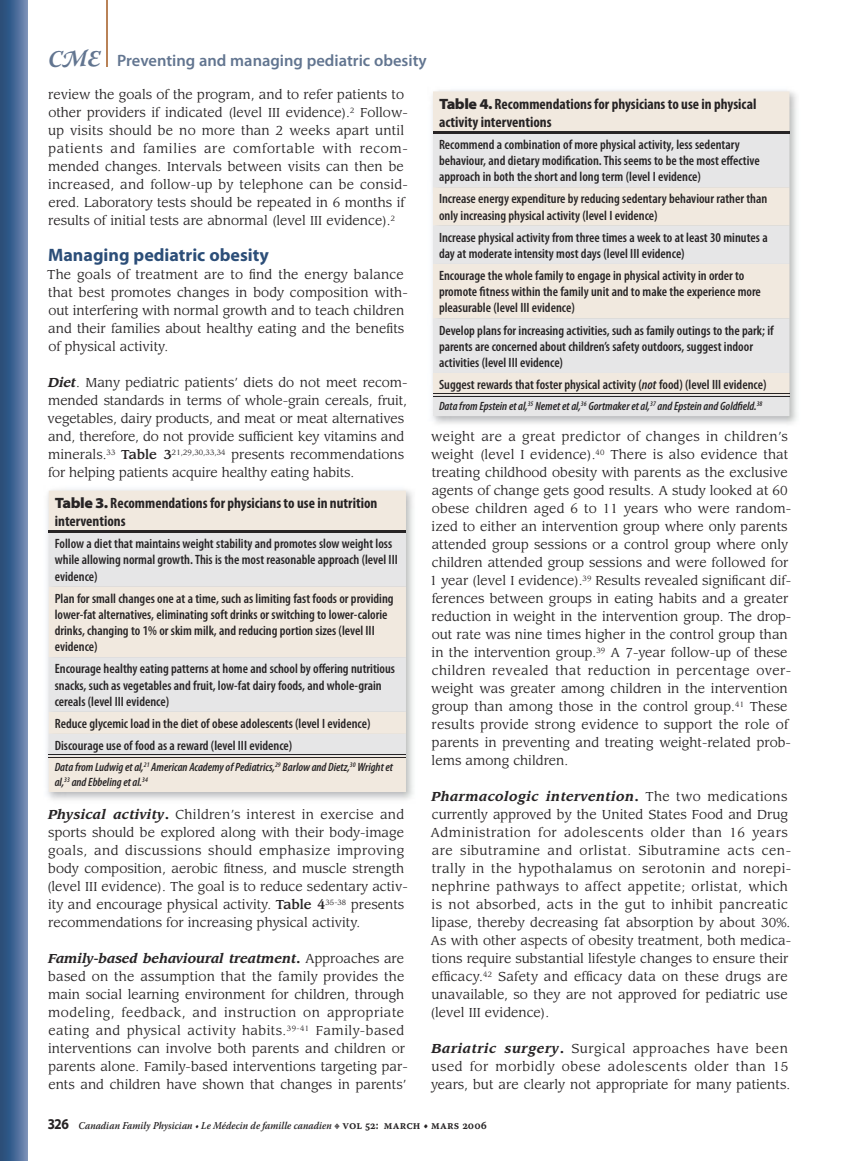
<style>
.page{position:relative;width:851px;height:1161px;background:#fff}
.page>*{position:absolute;margin:0;border:0;box-sizing:border-box;transform-origin:0 0}
.t1{font:700 18px "Myriad Pro";color:#2c4e78}
.t2{font:600 16.5px "Myriad Pro";color:#627590}
.t3{font:700 condensed 15px/18px "Myriad Pro";color:#272425}
.t4{font:600 condensed 13.5px/16.2px "Myriad Pro";color:#272425}
.t5{font:12.75px/18px "Leawood";color:#272425}
.t6{font:12.75px/18px "Leawood";letter-spacing:.04em;color:#272425}
.t7{font:italic 600 condensed 12px/15px "Myriad Pro";color:#272425}
.t8{font:italic 600 10.5px "Warnock Pro";color:#272425;scale:.9 1}
.s1{font-family:"Warnock Pro";font-weight:700;font-style:italic;font-size:22.5px}
.s2{font-weight:700;font-style:italic}
.s3{font-weight:500}
.s4{font-weight:900;font-stretch:semi-expanded}
.s5{font-style:italic}
.s6{font-weight:700}
.s7{font-family:"Myriad Pro";font-weight:700;font-style:normal;font-size:15px}
.s8{font-family:"Warnock Pro Capt";font-weight:400;font-style:normal;font-size:12px}
.s9{font-family:"Warnock Pro Semibold Capt";font-weight:400;font-style:normal;font-size:12px}
</style>
<div class="page">
<svg style="left:0;top:0;width:27px;height:1161px;background:#456793"></svg>
<hr style="left:106px;top:0;width:2px;height:67px;background:#b98257">
<img style="left:47px;top:489px;width:366px;height:311px">
<div style="left:49px;top:491px;width:357px;height:301px;background:#f1e9df"></div>
<svg style="left:49px;top:533px;width:357px;height:223px;background:#eae7e3"></svg>
<hr style="left:49px;top:754px;width:357px;height:1px;background:#272425">
<hr style="left:49px;top:757px;width:357px;height:1px;background:#272425">
<hr style="left:49px;top:530px;width:357px;height:3px;background:#272425">
<img style="left:432px;top:90px;width:365px;height:334px">
<div style="left:433px;top:92px;width:356px;height:39px;background:#f1e9df"></div>
<svg style="left:433px;top:134px;width:356px;height:282px;background:#e9e6e2"></svg>
<hr style="left:433px;top:394px;width:356px;height:1px;background:#272425">
<hr style="left:433px;top:396px;width:356px;height:1px;background:#272425">
<hr style="left:433px;top:131px;width:356px;height:3px;background:#272425">
<p class="t2" style="left:48px;top:51px;width:380px"><span class="s1">CME</span> Preventing and managing pediatric obesity</p>
<p class="t5" style="left:48px;top:86px;width:361px">review the goals of the program, and to refer patients to other providers if indicated (level III evidence).<sup>2</sup> Follow&shy;up visits should be no more than 2 weeks apart until patients and families are comfortable with recom&shy;mended changes. Intervals between visits can then be increased, and follow-up by telephone can be consid&shy;ered. Laboratory tests should be repeated in 6 months if results of initial tests are abnormal (level III evidence).<sup>2</sup></p>
<h1 class="t1" style="left:48px;top:245px;width:222px">Managing pediatric obesity</h1>
<p class="t5" style="left:47px;top:266px;width:362px">The goals of treatment are to find the energy balance that best promotes changes in body composition with&shy;out interfering with normal growth and to teach children and their families about healthy eating and the benefits of physical activity.</p>
<p class="t5" style="left:48px;top:374px;width:361px"><span class="s2">Diet</span>. Many pediatric patients’ diets do not meet recom&shy;mended standards in terms of whole-grain cereals, fruit, vegetables, dairy products, and meat or meat alternatives and, therefore, do not provide sufficient key vitamins and minerals.<sup>33</sup> <span class="s3">Table 3</span><sup>21,29,30,33,34</sup> presents recommendations for helping patients acquire healthy eating habits.</p>
<p class="t3" style="left:439px;top:95px;width:319px"><span class="s4">Table 4.</span> Recommendations for physicians to use in physical activity interventions</p>
<p class="t4" style="left:439px;top:137px;width:322px">Recommend a combination of more physical activity, less sedentary behaviour, and dietary modification. This seems to be the most effective approach in both the short and long term (level I evidence)</p>
<p class="t4" style="left:439px;top:191px;width:330px">Increase energy expenditure by reducing sedentary behaviour rather than only increasing physical activity (level I evidence)</p>
<p class="t4" style="left:439px;top:229px;width:330px">Increase physical activity from three times a week to at least 30 minutes a day at moderate intensity most days (level III evidence)</p>
<p class="t4" style="left:439px;top:268px;width:323px">Encourage the whole family to engage in physical activity in order to promote fitness within the family unit and to make the experience more pleasurable (level III evidence)</p>
<p class="t4" style="left:439px;top:322px;width:336px">Develop plans for increasing activities, such as family outings to the park; if parents are concerned about children’s safety outdoors, suggest indoor activities (level III evidence)</p>
<p class="t4" style="left:439px;top:377px;width:329px">Suggest rewards that foster physical activity (<span class="s5">not</span> food) (level III evidence)</p>
<p class="t7" style="left:439px;top:399px;width:325px">Data from Epstein et al,<sup>35</sup> Nemet et al,<sup>36</sup> Gortmaker et al,<sup>37</sup> and Epstein and Goldfield.<sup>38</sup></p>
<p class="t5" style="left:430px;top:428px;width:363px">weight are a great predictor of changes in children’s weight (level I evidence).<sup>40</sup> There is also evidence that treating childhood obesity with parents as the exclusive agents of change gets good results. A study looked at 60 obese children aged 6 to 11 years who were random&shy;ized to either an intervention group where only parents attended group sessions or a control group where only children attended group sessions and were followed for 1 year (level I evidence).<sup>39</sup> Results revealed significant dif&shy;ferences between groups in eating habits and a greater reduction in weight in the intervention group. The drop&shy;out rate was nine times higher in the control group than in the intervention group.<sup>39</sup> A 7-year follow-up of these children revealed that reduction in percentage over&shy;weight was greater among children in the intervention group than among those in the control group.<sup>41</sup> These results provide strong evidence to support the role of parents in preventing and treating weight-related prob&shy;lems among children.</p>
<p class="t5" style="left:430px;top:788px;width:362px"><span class="s2">Pharmacologic intervention</span><span class="s6">.</span> The two medications currently approved by the United States Food and Drug Administration for adolescents older than 16 years are sibutramine and orlistat. Sibutramine acts cen&shy;trally in the hypothalamus on serotonin and norepi&shy;nephrine pathways to affect appetite; orlistat, which is not absorbed, acts in the gut to inhibit pancreatic lipase, thereby decreasing fat absorption by about 30%.<br>As with other aspects of obesity treatment, both medica&shy;tions require substantial lifestyle changes to ensure their efficacy.<sup>42</sup> Safety and efficacy data on these drugs are unavailable, so they are not approved for pediatric use (level III evidence).</p>
<p class="t6" style="left:431px;top:1040px;width:360px"><span class="s2">Bariatric surgery</span><span class="s6">.</span> Surgical approaches have been used for morbidly obese adolescents older than 15 years, but are clearly not appropriate for many patients.</p>
<p class="t3" style="left:55px;top:494px;width:324px"><span class="s4">Table 3.</span> Recommendations for physicians to use in nutrition interventions</p>
<p class="t4" style="left:55px;top:536px;width:344px">Follow a diet that maintains weight stability and promotes slow weight loss while allowing normal growth. This is the most reasonable approach (level III evidence)</p>
<p class="t4" style="left:55px;top:590px;width:340px">Plan for small changes one at a time, such as limiting fast foods or providing lower-fat alternatives, eliminating soft drinks or switching to lower-calorie drinks, changing to 1% or skim milk, and reducing portion sizes (level III evidence)</p>
<p class="t4" style="left:55px;top:661px;width:342px">Encourage healthy eating patterns at home and school by offering nutritious snacks, such as vegetables and fruit, low-fat dairy foods, and whole-grain cereals (level III evidence)</p>
<p class="t4" style="left:55px;top:713px;width:317px;line-height:22.2px">Reduce glycemic load in the diet of obese adolescents (level I evidence)<br>Discourage use of food as a reward (level III evidence)</p>
<p class="t7" style="left:55px;top:760px;width:340px">Data from Ludwig et al,<sup>21</sup> American Academy of Pediatrics,<sup>29</sup> Barlow and Dietz,<sup>30</sup> Wright et al,<sup>33</sup> and Ebbeling et al.<sup>34</sup></p>
<p class="t5" style="left:47px;top:806px;width:362px"><span class="s2">Physical activity</span><span class="s6">.</span> Children’s interest in exercise and sports should be explored along with their body-image goals, and discussions should emphasize improving body composition, aerobic fitness, and muscle strength (level III evidence). The goal is to reduce sedentary activ&shy;ity and encourage physical activity. <span class="s3">Table 4</span><sup>35-38</sup> presents recommendations for increasing physical activity.</p>
<p class="t5" style="left:48px;top:950px;width:361px"><span class="s2">Family-based behavioural treatment</span><span class="s6">.</span> Approaches are based on the assumption that the family provides the main social learning environment for children, through modeling, feedback, and instruction on appropriate eating and physical activity habits.<sup>39-41</sup> Family-based interventions can involve both parents and children or parents alone. Family-based interventions targeting par&shy;ents and children have shown that changes in parents’</p>
<p class="t8" style="left:48px;top:1119px;width:489px"><span class="s7">326</span> Canadian Family Physician • Le Médecin de famille canadien <span class="s8">d</span> <span class="s9">VOL 52: MARCH • MARS 2006</span></p>
</div>
